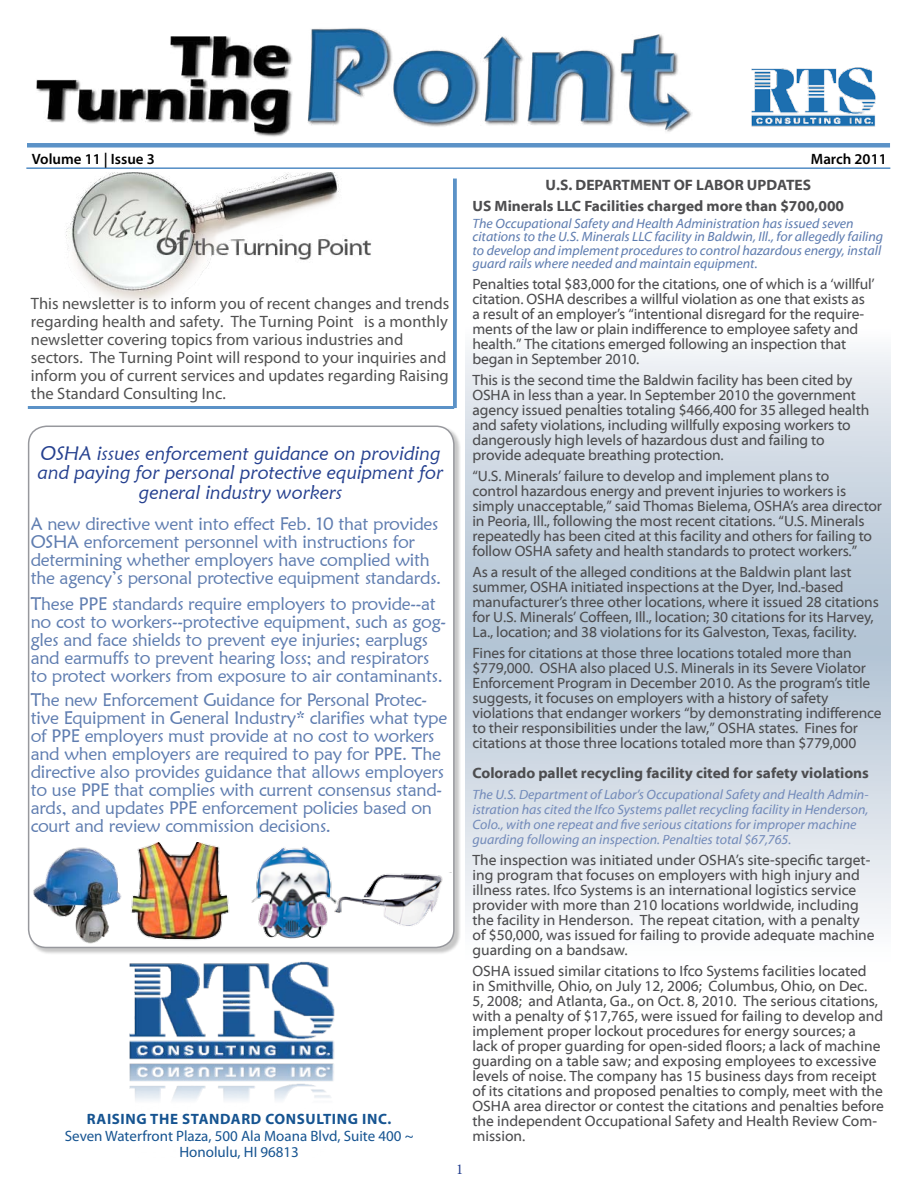
<style>
.page{position:relative;width:918px;height:1188px;background:#fff}
.page>*{position:absolute;margin:0;border:0;box-sizing:border-box;transform-origin:0 0}
.t1{font:italic 19.5px/19.5px "Maiandra GD";letter-spacing:-.01em;color:#25408f;text-align:center}
.t2{font:18px/18px "Maiandra GD";letter-spacing:-.015em;color:#5f7db0}
.t3{font:16.5px/18px "Myriad Pro";color:#515151}
.t4{font:700 15.15px "Myriad Web Pro";color:#4d4d4f}
.t5{font:15px/15px "Myriad Web Pro";letter-spacing:-.01em;color:#4d4d4f}
.t6{font:700 15px "Myriad Web Pro";color:#4d4d4f}
.t7{font:15px/16.5px "Myriad Pro";color:#165491;text-align:center}
.t8{font:700 15px "Myriad Pro";letter-spacing:.04em;color:#165491}
.t9{font:600 15px "Myriad Pro";color:#000}
.t10{font:15px "Minion Pro";color:#25408f}
.t11{font:italic 13.5px/15px "Myriad Web Pro";color:#738bba}
.t12{font:italic 13.5px/13.5px "Myriad Web Pro";color:#5f7db0}
</style>
<div class="page">
<img style="left:36px;top:28px;width:656px;height:109px">
<img style="left:751px;top:67px;width:125px;height:60px">
<div style="left:27px;top:143px;width:863px;height:5px;background:#5b92c7"></div>
<hr style="left:26px;top:167px;width:864px;height:1px;background:#5b92c7">
<img style="left:66px;top:172px;width:306px;height:130px">
<hr style="left:454px;top:179px;width:3px;height:229px;background:#5b92c7">
<svg style="left:28px;top:406px;width:426px;height:3px"></svg>
<svg style="left:466px;top:347px;width:425px;height:577px;background:#d0d9e4"></svg>
<div style="left:28px;top:426px;width:433px;height:529px;background:#000;opacity:.22"></div>
<div style="left:29px;top:426px;width:425px;height:521px;background:#fff;border-radius:18px"></div>
<div style="left:28px;top:426px;width:427px;height:522px;border:2px solid #97989d;border-radius:18px"></div>
<img style="left:29px;top:844px;width:94px;height:103px">
<img style="left:131px;top:842px;width:99px;height:98px">
<img style="left:348px;top:873px;width:95px;height:53px">
<img style="left:251px;top:846px;width:97px;height:93px">
<img style="left:129px;top:961px;width:206px;height:139px">
<p class="t9" style="left:32px;top:149px;width:124px">Volume 11 | Issue 3</p>
<p class="t9" style="left:811px;top:149px;width:77px">March 2011</p>
<p class="t3" style="left:31px;top:294px;width:420px">This newsletter is to inform you of recent changes and trends regarding health and safety. The Turning Point is a monthly newsletter covering topics from various industries and sectors. The Turning Point will respond to your inquiries and inform you of current services and updates regarding Raising the Standard Consulting Inc.</p>
<h1 class="t1" style="left:38px;top:443px;width:407px">OSHA issues enforcement guidance on providing and paying for personal protective equipment for general industry workers</h1>
<p class="t2" style="left:31px;top:515px;width:412px">A new directive went into effect Feb. 10 that provides OSHA enforcement personnel with instructions for determining whether employers have complied with the agency’s personal protective equipment standards.</p>
<p class="t2" style="left:31px;top:594px;width:417px">These PPE standards require employers to provide--at no cost to workers--protective equipment, such as gog&shy;gles and face shields to prevent eye injuries; earplugs and earmuffs to prevent hearing loss; and respirators to protect workers from exposure to air contaminants.</p>
<p class="t2" style="left:31px;top:690px;width:418px">The new Enforcement Guidance for Personal Protec&shy;tive Equipment in General Industry* clarifies what type of PPE employers must provide at no cost to workers and when employers are required to pay for PPE. The directive also provides guidance that allows employers to use PPE that complies with current consensus stand&shy;ards, and updates PPE enforcement policies based on court and review commission decisions.</p>
<p class="t8" style="left:87px;top:1110px;width:306px">RAISING THE STANDARD CONSULTING INC.</p>
<p class="t7" style="left:65px;top:1127px;width:351px">Seven Waterfront Plaza, 500 Ala Moana Blvd, Suite 400 ~<br>Honolulu, HI 96813</p>
<p class="t10" style="left:456px;top:1159px;width:9px">1</p>
<p class="t4" style="left:546px;top:177px;width:267px">U.S. DEPARTMENT OF LABOR UPDATES</p>
<p class="t6" style="left:472px;top:198px;width:373px">US Minerals LLC Facilities charged more than $700,000</p>
<p class="t12" style="left:472px;top:217px;width:412px">The Occupational Safety and Health Administration has issued seven citations to the U.S. Minerals LLC facility in Baldwin, Ill., for allegedly failing to develop and implement procedures to control hazardous energy, install guard rails where needed and maintain equipment.</p>
<p class="t5" style="left:472px;top:277px;width:404px">Penalties total $83,000 for the citations, one of which is a ‘willful’ citation. OSHA describes a willful violation as one that exists as a result of an employer’s “intentional disregard for the require&shy;ments of the law or plain indifference to employee safety and health.” The citations emerged following an inspection that began in September 2010.</p>
<p class="t5" style="left:472px;top:373px;width:398px">This is the second time the Baldwin facility has been cited by OSHA in less than a year. In September 2010 the government agency issued penalties totaling $466,400 for 35 alleged health and safety violations, including willfully exposing workers to dangerously high levels of hazardous dust and failing to provide adequate breathing protection.</p>
<p class="t5" style="left:472px;top:469px;width:411px">“U.S. Minerals’ failure to develop and implement plans to<br>control hazardous energy and prevent injuries to workers is simply unacceptable,” said Thomas Bielema, OSHA’s area director in Peoria, Ill., following the most recent citations. “U.S. Minerals repeatedly has been cited at this facility and others for failing to follow OSHA safety and health standards to protect workers.”</p>
<p class="t5" style="left:472px;top:565px;width:408px">As a result of the alleged conditions at the Baldwin plant last summer, OSHA initiated inspections at the Dyer, Ind.-based manufacturer’s three other locations, where it issued 28 citations for U.S. Minerals’ Coffeen, Ill., location; 30 citations for its Harvey, La., location; and 38 violations for its Galveston, Texas, facility.</p>
<p class="t5" style="left:472px;top:646px;width:411px">Fines for citations at those three locations totaled more than $779,000. OSHA also placed U.S. Minerals in its Severe Violator Enforcement Program in December 2010. As the program’s title suggests, it focuses on employers with a history of safety violations that endanger workers “by demonstrating indifference to their responsibilities under the law,” OSHA states. Fines for citations at those three locations totaled more than $779,000</p>
<p class="t6" style="left:472px;top:765px;width:398px">Colorado pallet recycling facility cited for safety violations</p>
<p class="t11" style="left:472px;top:787px;width:398px">The U.S. Department of Labor’s Occupational Safety and Health Admin&shy;istration has cited the Ifco Systems pallet recycling facility in Henderson, Colo., with one repeat and five serious citations for improper machine guarding following an inspection. Penalties total $67,765.</p>
<p class="t5" style="left:472px;top:853px;width:404px">The inspection was initiated under OSHA’s site-specific target&shy;ing program that focuses on employers with high injury and illness rates. Ifco Systems is an international logistics service provider with more than 210 locations worldwide, including the facility in Henderson. The repeat citation, with a penalty of $50,000, was issued for failing to provide adequate machine guarding on a bandsaw.</p>
<p class="t5" style="left:472px;top:964px;width:413px">OSHA issued similar citations to Ifco Systems facilities located<br>in Smithville, Ohio, on July 12, 2006; Columbus, Ohio, on Dec.<br>5, 2008; and Atlanta, Ga., on Oct. 8, 2010. The serious citations, with a penalty of $17,765, were issued for failing to develop and implement proper lockout procedures for energy sources; a lack of proper guarding for open-sided floors; a lack of machine guarding on a table saw; and exposing employees to excessive levels of noise. The company has 15 business days from receipt of its citations and proposed penalties to comply, meet with the OSHA area director or contest the citations and penalties before the independent Occupational Safety and Health Review Com&shy;mission.</p>
</div>
